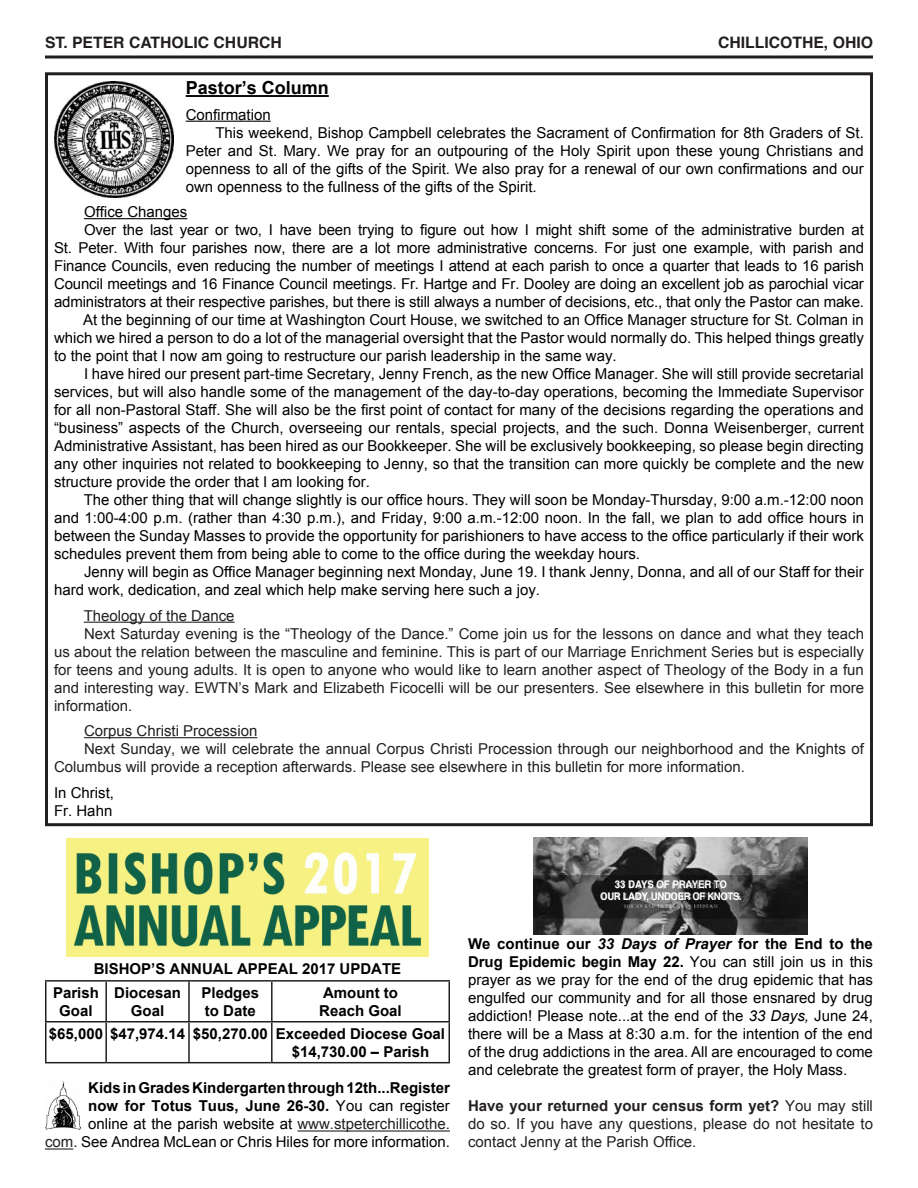
<style>
.page{position:relative;width:918px;height:1188px;background:#fff}
.page>*{position:absolute;margin:0;border:0;box-sizing:border-box;transform-origin:0 0}
.t1{font:700 18px "Arial";color:#000}
.t2{font:700 15.75px "Helvetica";color:#231f20}
.t3{font:15px/18px "Arial";color:#000;text-align:justify}
.t4{font:15px/18px "Arial";color:#231f20;text-align:justify}
.t5{font:700 15px/18px "Arial";color:#000;text-align:center}
.t6{font:700 10.5px "Helvetica";letter-spacing:-.04em;color:#fff;scale:.91 1}
.t7{font:700 10.5px "Helvetica";letter-spacing:-.01em;color:#fff;scale:.92 1}
.s1{font-weight:700}
.s2{color:#231f20}
.s3{font-weight:700;font-style:italic}
.s4{font-style:italic}
</style>
<div class="page">
<hr style="left:45px;top:56px;width:828px;height:2px;background:#231f20">
<div style="left:45px;top:72px;width:828px;height:754px;border:3px solid #231f20"></div>
<img style="left:54px;top:81px;width:120px;height:117px">
<img style="left:533px;top:837px;width:275px;height:97px">
<hr style="left:186px;top:95px;width:143px;height:2px;background:#000">
<hr style="left:186px;top:121px;width:85px;height:1px;background:#000">
<hr style="left:84px;top:218px;width:103px;height:1px;background:#000">
<hr style="left:84px;top:622px;width:151px;height:1px;background:#231f20">
<hr style="left:84px;top:737px;width:173px;height:1px;background:#231f20">
<hr style="left:297px;top:1130px;width:153px;height:2px;background:#231f20">
<hr style="left:45px;top:1148px;width:28px;height:2px;background:#231f20">
<img style="left:67px;top:839px;width:361px;height:117px">
<hr style="left:45px;top:980px;width:61px;height:2px;background:#231f20">
<hr style="left:45px;top:982px;width:1px;height:39px;background:#231f20">
<hr style="left:106px;top:980px;width:83px;height:2px;background:#231f20">
<hr style="left:105px;top:982px;width:2px;height:39px;background:#231f20">
<hr style="left:189px;top:980px;width:83px;height:2px;background:#231f20">
<hr style="left:188px;top:982px;width:2px;height:39px;background:#231f20">
<hr style="left:272px;top:980px;width:178px;height:2px;background:#231f20">
<hr style="left:271px;top:982px;width:2px;height:39px;background:#231f20">
<hr style="left:448px;top:982px;width:2px;height:39px;background:#231f20">
<hr style="left:45px;top:1021px;width:61px;height:2px;background:#231f20">
<hr style="left:45px;top:1023px;width:1px;height:39px;background:#231f20">
<hr style="left:106px;top:1021px;width:83px;height:2px;background:#231f20">
<hr style="left:105px;top:1023px;width:2px;height:39px;background:#231f20">
<hr style="left:189px;top:1021px;width:83px;height:2px;background:#231f20">
<hr style="left:188px;top:1023px;width:2px;height:39px;background:#231f20">
<hr style="left:272px;top:1021px;width:178px;height:2px;background:#231f20">
<hr style="left:271px;top:1023px;width:2px;height:39px;background:#231f20">
<hr style="left:448px;top:1023px;width:2px;height:39px;background:#231f20">
<hr style="left:45px;top:1062px;width:61px;height:1px;background:#231f20">
<hr style="left:106px;top:1062px;width:83px;height:1px;background:#231f20">
<hr style="left:189px;top:1062px;width:83px;height:1px;background:#231f20">
<hr style="left:272px;top:1062px;width:178px;height:1px;background:#231f20">
<img style="left:45px;top:1082px;width:36px;height:47px">
<p class="t2" style="left:45px;top:30px;width:238px">ST. PETER CATHOLIC CHURCH</p>
<p class="t2" style="left:718px;top:30px;width:156px">CHILLICOTHE, OHIO</p>
<p class="t1" style="left:186px;top:76px;width:145px">Pastor’s Column</p>
<p class="t3" style="left:186px;top:105px;width:87px">Confirmation</p>
<p class="t3" style="left:186px;top:123px;width:680px;text-indent:30px">This weekend, Bishop Campbell celebrates the Sacrament of Confirmation for 8th Graders of St.<br>Peter and St. Mary. We pray for an outpouring of the Holy Spirit upon these young Christians and openness to all of the gifts of the Spirit. We also pray for a renewal of our own confirmations and our own openness to the fullness of the gifts of the Spirit.</p>
<p class="t3" style="left:84px;top:203px;width:105px">Office Changes</p>
<p class="t3" style="left:54px;top:221px;width:812px;text-indent:30px">Over the last year or two, I have been trying to figure out how I might shift some of the administrative burden at St. Peter. With four parishes now, there are a lot more administrative concerns. For just one example, with parish and Finance Councils, even reducing the number of meetings I attend at each parish to once a quarter that leads to 16 parish Council meetings and 16 Finance Council meetings. Fr. Hartge and Fr. Dooley are doing an excellent job as parochial vicar administrators at their respective parishes, but there is still always a number of decisions, etc., that only the Pastor can make.</p>
<p class="t3" style="left:54px;top:311px;width:812px;text-indent:29px">At the beginning of our time at Washington Court House, we switched to an Office Manager structure for St. Colman in which we hired a person to do a lot of the managerial oversight that the Pastor would normally do. This helped things greatly to the point that I now am going to restructure our parish leadership in the same way.</p>
<p class="t3" style="left:54px;top:365px;width:812px;text-indent:30px">I have hired our present part-time Secretary, Jenny French, as the new Office Manager. She will still provide secretarial services, but will also handle some of the management of the day-to-day operations, becoming the Immediate Supervisor for all non-Pastoral Staff. She will also be the first point of contact for many of the decisions regarding the operations and “business” aspects of the Church, overseeing our rentals, special projects, and the such. Donna Weisenberger, current Administrative Assistant, has been hired as our Bookkeeper. She will be exclusively bookkeeping, so please begin directing any other inquiries not related to bookkeeping to Jenny, so that the transition can more quickly be complete and the new structure provide the order that I am looking for.</p>
<p class="t3" style="left:54px;top:491px;width:812px;text-indent:30px">The other thing that will change slightly is our office hours. They will soon be Monday-Thursday, 9:00 a.m.-12:00 noon and 1:00-4:00 p.m. (rather than 4:30 p.m.), and Friday, 9:00 a.m.-12:00 noon. In the fall, we plan to add office hours in between the Sunday Masses to provide the opportunity for parishioners to have access to the office particularly if their work schedules prevent them from being able to come to the office during the weekday hours.</p>
<p class="t3" style="left:54px;top:563px;width:811px;text-indent:30px">Jenny will begin as Office Manager beginning next Monday, June 19. I thank Jenny, Donna, and all of our Staff for their hard work, dedication, and zeal which help make serving here such a joy.</p>
<p class="t4" style="left:84px;top:606px;width:152px">Theology of the Dance</p>
<p class="t4" style="left:54px;top:624px;width:812px;text-indent:30px">Next Saturday evening is the “Theology of the Dance.” Come join us for the lessons on dance and what they teach us about the relation between the masculine and feminine. This is part of our Marriage Enrichment Series but is especially for teens and young adults. It is open to anyone who would like to learn another aspect of Theology of the Body in a fun and interesting way. EWTN’s Mark and Elizabeth Ficocelli will be our presenters. See elsewhere in this bulletin for more information.</p>
<p class="t4" style="left:84px;top:722px;width:175px">Corpus Christi Procession</p>
<p class="t4" style="left:54px;top:740px;width:811px;text-indent:30px">Next Sunday, we will celebrate the annual Corpus Christi Procession through our neighborhood and the Knights of<br>Columbus will provide a reception afterwards. Please see elsewhere in this bulletin for more information.</p>
<p class="t3" style="left:54px;top:783px;width:62px">In Christ,</p>
<p class="t3" style="left:54px;top:801px;width:60px">Fr. Hahn</p>
<p class="t5" style="left:94px;top:960px;width:309px">BISHOP’S ANNUAL APPEAL 2017 UPDATE</p>
<p class="t5" style="left:53px;top:984px;width:47px">Parish<br>Goal</p>
<p class="t5" style="left:114px;top:984px;width:68px">Diocesan<br>Goal</p>
<p class="t5" style="left:202px;top:984px;width:59px;text-align:left">Pledges to Date</p>
<p class="t5" style="left:319px;top:984px;width:84px;text-align:left">Amount to<br>Reach Goal</p>
<p class="t5" style="left:49px;top:1025px;width:56px">$65,000</p>
<p class="t5" style="left:110px;top:1025px;width:77px">$47,974.14</p>
<p class="t5" style="left:193px;top:1025px;width:77px">$50,270.00</p>
<p class="t5" style="left:276px;top:1025px;width:171px">Exceeded Diocese Goal</p>
<p class="t5" style="left:292px;top:1043px;width:139px">$14,730.00 – Parish</p>
<p class="t3" style="left:45px;top:1079px;width:406px;text-align:right"><span class="s1">Kids in Grades Kindergarten through 12th...Register<br>now for Totus Tuus, June 26-30.</span> You can register online at the parish website at <span class="s2">www.stpeterchillicothe.<br>com</span>. See Andrea McLean or Chris Hiles for more information.</p>
<p class="t7" style="left:615px;top:876px;width:124px">33 DAYS OF PRAYER TO</p>
<p class="t6" style="left:600px;top:888px;width:157px">OUR LADY, UNDOER OF KNOTS.</p>
<p class="t3" style="left:468px;top:935px;width:407px"><span class="s1">We continue our</span> <span class="s3">33 Days of Prayer</span> <span class="s1">for the End to the Drug Epidemic begin May 22.</span> You can still join us in this prayer as we pray for the end of the drug epidemic that has engulfed our community and for all those ensnared by drug addiction! Please note...at the end of the <span class="s4">33 Days,</span> June 24, there will be a Mass at 8:30 a.m. for the intention of the end of the drug addictions in the area. All are encouraged to come and celebrate the greatest form of prayer, the Holy Mass.</p>
<p class="t4" style="left:468px;top:1097px;width:407px"><span class="s1">Have your returned your census form yet?</span> You may still do so. If you have any questions, please do not hesitate to contact Jenny at the Parish Office.</p>
</div>
